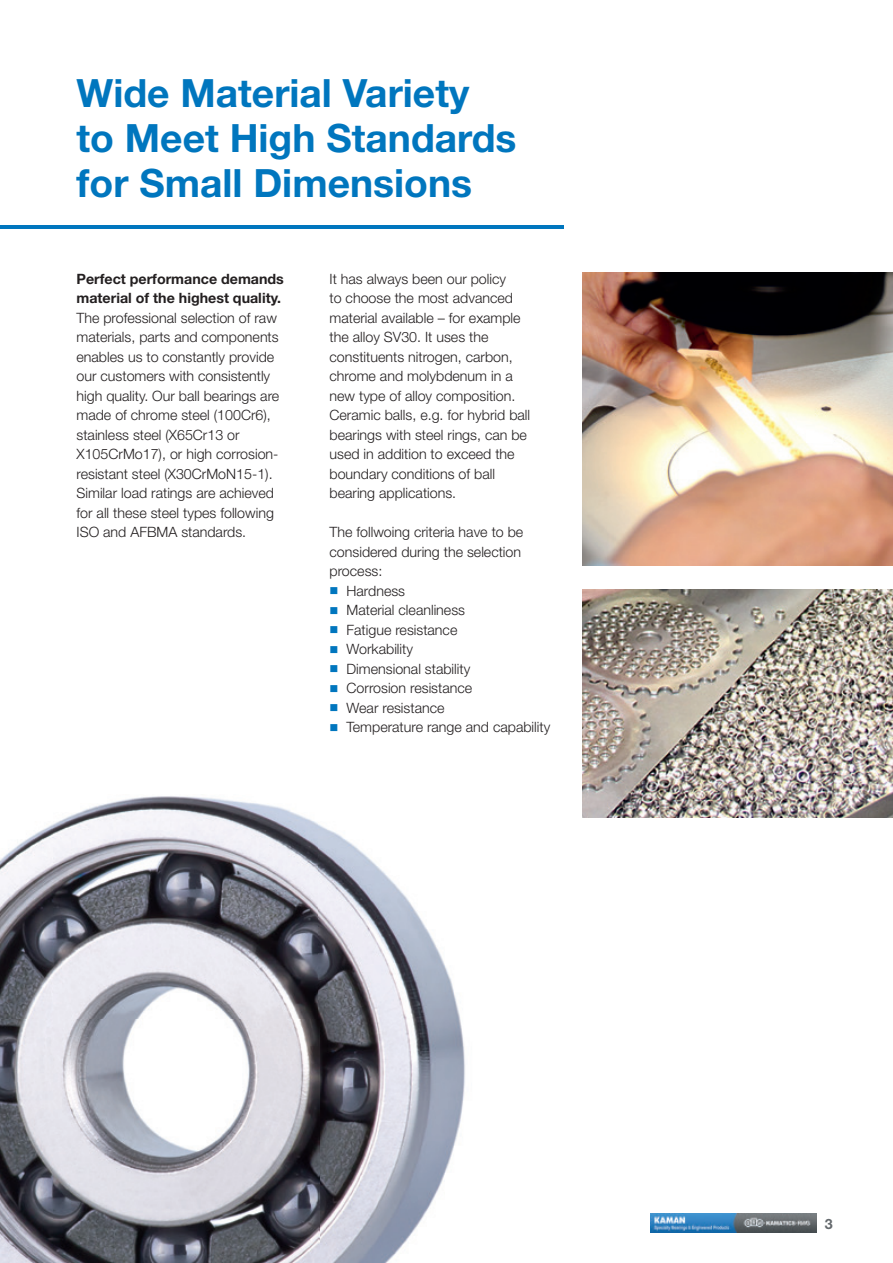
<style>
.page{position:relative;width:893px;height:1263px;background:#fff}
.page>*{position:absolute;margin:0;border:0;box-sizing:border-box;transform-origin:0 0}
.t1{font:700 39px/45px "Helvetica Neue";color:#0076be}
.t2{font:300 14.25px/19.5px "Helvetica Neue";color:#231f20}
.t3{font:700 14.25px/19.5px "Helvetica Neue";color:#231f20}
.t4{font:700 14.25px "Helvetica Neue";color:#64696d}
</style>
<div class="page">
<img style="left:650px;top:1214px;width:166px;height:18px">
<img style="left:0;top:796px;width:465px;height:467px">
<hr style="left:0;top:225px;width:563px;height:3px;background:#0076be">
<img style="left:583px;top:273px;width:310px;height:293px">
<img style="left:583px;top:589px;width:310px;height:228px">
<h1 class="t1" style="left:77px;top:70px;width:441px">Wide Material Variety to Meet High Standards for Small Dimensions</h1>
<p class="t3" style="left:77px;top:269px;width:209px">Perfect performance demands material of the highest quality.</p>
<p class="t2" style="left:77px;top:308px;width:204px">The professional selection of raw materials, parts and components enables us to constantly provide our customers with consistently high quality. Our ball bearings are made of chrome steel (100Cr6), stainless steel (X65Cr13 or<br>X105CrMo17), or high corrosion&shy;resistant steel (X30CrMoN15-1).<br>Similar load ratings are achieved for all these steel types following<br>ISO and AFBMA standards.</p>
<p class="t2" style="left:330px;top:269px;width:202px">It has always been our policy<br>to choose the most advanced material available – for example the alloy SV30. It uses the constituents nitrogen, carbon, chrome and molybdenum in a new type of alloy composition.<br>Ceramic balls, e.g. for hybrid ball bearings with steel rings, can be used in addition to exceed the boundary conditions of ball bearing applications.</p>
<p class="t2" style="left:330px;top:522px;width:195px">The follwoing criteria have to be</p>
<p class="t2" style="left:330px;top:542px;width:193px">considered during the selection</p>
<p class="t2" style="left:330px;top:561px;width:54px">process:</p>
<p class="t2" style="left:347px;top:581px;width:60px">Hardness</p>
<p class="t2" style="left:347px;top:600px;width:120px">Material cleanliness</p>
<p class="t2" style="left:347px;top:620px;width:112px">Fatigue resistance</p>
<p class="t2" style="left:347px;top:639px;width:68px">Workability</p>
<p class="t2" style="left:347px;top:659px;width:125px">Dimensional stability</p>
<p class="t2" style="left:347px;top:678px;width:127px">Corrosion resistance</p>
<p class="t2" style="left:347px;top:698px;width:99px">Wear resistance</p>
<p class="t2" style="left:347px;top:717px;width:205px">Temperature range and capability</p>
<p class="t4" style="left:825px;top:1215px;width:9px">3</p>
</div>
